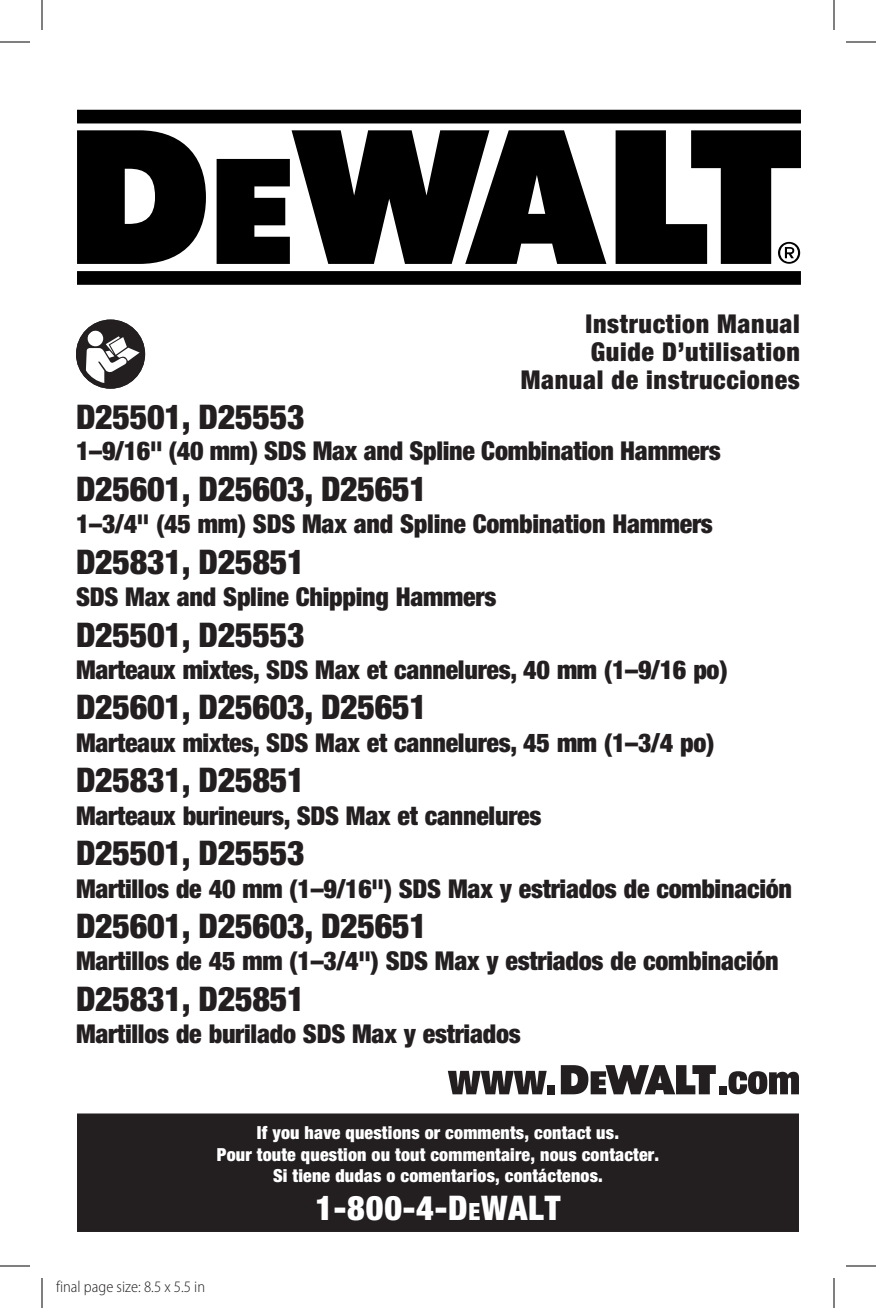
<style>
.page{position:relative;width:876px;height:1308px;background:#fff}
.page>*{position:absolute;margin:0;border:0;box-sizing:border-box;transform-origin:0 0}
._08-Cover_text_u_l{font:900 condensed 34px "Helvetica Neue LT Std";letter-spacing:-.01em;color:#231f20}
.t1{font:900 condensed 34px "Helvetica Neue LT Std";color:#fff}
._08-Cover_text_u_l-2{font:900 condensed 26px "Helvetica Neue LT Std";letter-spacing:-.01em;color:#231f20}
._08-Cover_text_u_l-3{font:900 condensed 26px/28px "Helvetica Neue LT Std";letter-spacing:.025em;color:#231f20;text-align:right}
.t2{font:900 condensed 18px/21.6px "Helvetica Neue LT Std";letter-spacing:.01em;color:#fff;text-align:center}
.B_-__Base{font:300 semi-condensed 16px "Myriad Pro";color:#231f20}
.s1{font-style:inherit}
.s2{font-size:23.8px}
</style>
<div class="page">
<svg style="left:448px;top:1071px;width:99px;height:23px"></svg>
<div style="left:547px;top:1085px;width:7px;height:9px;background:#231f20"></div>
<div style="left:719px;top:1086px;width:7px;height:8px;background:#231f20"></div>
<svg style="left:728px;top:1071px;width:71px;height:23px"></svg>
<svg style="left:561px;top:1065px;width:155px;height:29px"></svg>
<div style="left:78px;top:1114px;width:720px;height:117px;background:#231f20"></div>
<div style="left:77px;top:1113px;width:722px;height:119px;border:2px solid #231f20"></div>
<svg style="left:76px;top:320px;width:69px;height:69px"></svg>
<svg style="left:77px;top:110px;width:724px;height:175px;fill:#000"></svg>
<hr style="left:0;top:42px;width:30px;height:1px;background:#000">
<hr style="left:846px;top:42px;width:30px;height:1px;background:#000">
<hr style="left:0;top:1266px;width:30px;height:1px;background:#000">
<hr style="left:846px;top:1266px;width:30px;height:1px;background:#000">
<hr style="left:42px;top:0;width:1px;height:30px;background:#000">
<hr style="left:42px;top:1278px;width:1px;height:30px;background:#000">
<hr style="left:834px;top:0;width:1px;height:30px;background:#000">
<hr style="left:834px;top:1278px;width:1px;height:30px;background:#000">
<p class="_08-Cover_text_u_l-3" style="left:521px;top:309px;width:281px">Instruction Manual<br>Guide D’utilisation<br>Manual de instrucciones</p>
<p class="_08-Cover_text_u_l" style="left:76px;top:396px;width:230px">D25501, D25553</p>
<p class="_08-Cover_text_u_l-2" style="left:76px;top:435px;width:646px">1–9/16" (40 mm) SDS Max and Spline Combination Hammers</p>
<p class="_08-Cover_text_u_l" style="left:76px;top:468px;width:353px">D25601, D25603, D25651</p>
<p class="_08-Cover_text_u_l-2" style="left:76px;top:508px;width:638px">1–3/4" (45 mm) SDS Max and Spline Combination Hammers</p>
<p class="_08-Cover_text_u_l" style="left:76px;top:541px;width:230px">D25831, D25851</p>
<p class="_08-Cover_text_u_l-2" style="left:76px;top:581px;width:422px">SDS Max and Spline Chipping Hammers</p>
<p class="_08-Cover_text_u_l" style="left:76px;top:613px;width:230px">D25501, D25553</p>
<p class="_08-Cover_text_u_l-2" style="left:76px;top:654px;width:653px">Marteaux mixtes, SDS Max et cannelures, 40 mm (1–9/16 po)</p>
<p class="_08-Cover_text_u_l" style="left:76px;top:686px;width:353px">D25601, D25603, D25651</p>
<p class="_08-Cover_text_u_l-2" style="left:76px;top:727px;width:640px">Marteaux mixtes, SDS Max et cannelures, 45 mm (1–3/4 po)</p>
<p class="_08-Cover_text_u_l" style="left:76px;top:759px;width:230px">D25831, D25851</p>
<p class="_08-Cover_text_u_l-2" style="left:76px;top:799px;width:467px">Marteaux burineurs, SDS Max et cannelures</p>
<p class="_08-Cover_text_u_l" style="left:76px;top:832px;width:230px">D25501, D25553</p>
<p class="_08-Cover_text_u_l-2" style="left:76px;top:872px;width:718px">Martillos de 40 mm (1–9/16") SDS Max y estriados de combinación</p>
<p class="_08-Cover_text_u_l" style="left:76px;top:905px;width:353px">D25601, D25603, D25651</p>
<p class="_08-Cover_text_u_l-2" style="left:76px;top:945px;width:704px">Martillos de 45 mm (1–3/4") SDS Max y estriados de combinación</p>
<p class="_08-Cover_text_u_l" style="left:76px;top:978px;width:230px">D25831, D25851</p>
<p class="_08-Cover_text_u_l-2" style="left:76px;top:1018px;width:446px">Martillos de burilado SDS Max y estriados</p>
<p class="t2" style="left:217px;top:1122px;width:444px">If you have questions or comments, contact us.<br>Pour toute question ou tout commentaire, nous contacter.<br>Si tiene dudas o comentarios, contáctenos.</p>
<h1 class="t1" style="left:315px;top:1187px;width:247px">1-800-4-<span class="s1">D</span><span class="s2">e</span><span class="s1">WALT</span></h1>
<p class="B_-__Base" style="left:56px;top:1278px;width:150px">final page size: 8.5 x 5.5 in</p>
</div>
